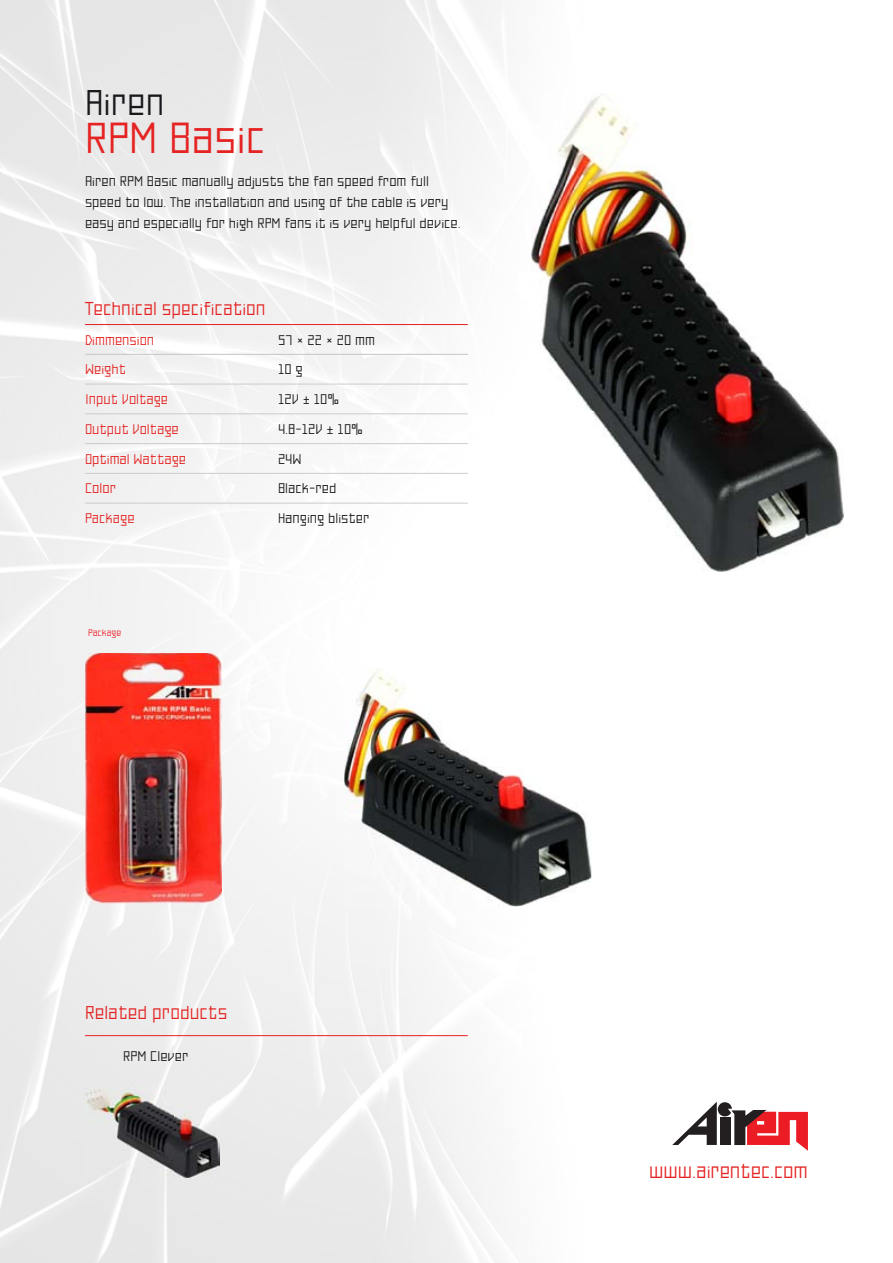
<style>
.page{position:relative;width:893px;height:1263px;background:#fff}
.page>*{position:absolute;margin:0;border:0;box-sizing:border-box;transform-origin:0 0}
.t1{font:42px "PF Online Two Pro Single";color:#e42322}
.t2{font:34.5px "PF Online Two Pro Single";color:#1a171c}
.t3{font:19.5px "PF Online Two Pro Single";color:#e42322}
.t4{font:18px "PF Online Two Pro Single";color:#e42322}
.t5{font:13.5px/29.7px "PF Online Two Pro Single";color:#1a171b}
.t6{font:13.5px/29.7px "PF Online Two Pro Single";color:#e42322}
.t7{font:9px "PF Online Two Pro Single";color:#ec1c24}
</style>
<div class="page">
<svg style="left:672px;top:1102px;width:136px;height:49px"></svg>
<hr style="left:85px;top:324px;width:383px;height:1px;background:#e42322">
<hr style="left:85px;top:354px;width:383px;height:1px;background:#ccc">
<hr style="left:85px;top:384px;width:383px;height:1px;background:#ccc">
<hr style="left:85px;top:413px;width:383px;height:1px;background:#ccc">
<hr style="left:85px;top:443px;width:383px;height:1px;background:#ccc">
<hr style="left:85px;top:473px;width:383px;height:1px;background:#ccc">
<hr style="left:85px;top:503px;width:383px;height:1px;background:#ccc">
<img style="left:532px;top:93px;width:311px;height:478px">
<img style="left:344px;top:668px;width:247px;height:238px">
<img style="left:85px;top:653px;width:137px;height:255px">
<hr style="left:85px;top:1035px;width:383px;height:1px;background:#e42322">
<img style="left:85px;top:1087px;width:135px;height:91px">
<h2 class="t2" style="left:85px;top:82px;width:81px">Airen</h2>
<h1 class="t1" style="left:85px;top:113px;width:182px">RPM Basic</h1>
<p class="t5" style="left:85px;top:171px;width:377px;line-height:21px">Airen RPM Basic manually adjusts the fan speed from full speed to low. The installation and using of the cable is very easy and especially for high RPM fans it is very helpful device.</p>
<h3 class="t4" style="left:85px;top:298px;width:182px">Technical specification</h3>
<p class="t6" style="left:85px;top:325px;width:85px">Dimmension<br>Weight<br>Input Voltage</p>
<p class="t6" style="left:85px;top:414px;width:103px">Output Voltage<br>Optimal Wattage<br>Color<br>Package</p>
<p class="t5" style="left:278px;top:325px;width:98px">57 × 22 × 20 mm<br>10 g<br>12V ± 10%</p>
<p class="t5" style="left:278px;top:414px;width:93px">4.8-12V ± 10%<br>24W<br>Black-red<br>Hanging blister</p>
<p class="t7" style="left:88px;top:627px;width:35px">Package</p>
<h3 class="t4" style="left:85px;top:1001px;width:144px">Related products</h3>
<p class="t5" style="left:123px;top:1041px;width:67px">RPM Clever</p>
<h3 class="t3" style="left:649px;top:1159px;width:160px">www.airentec.com</h3>
</div>
